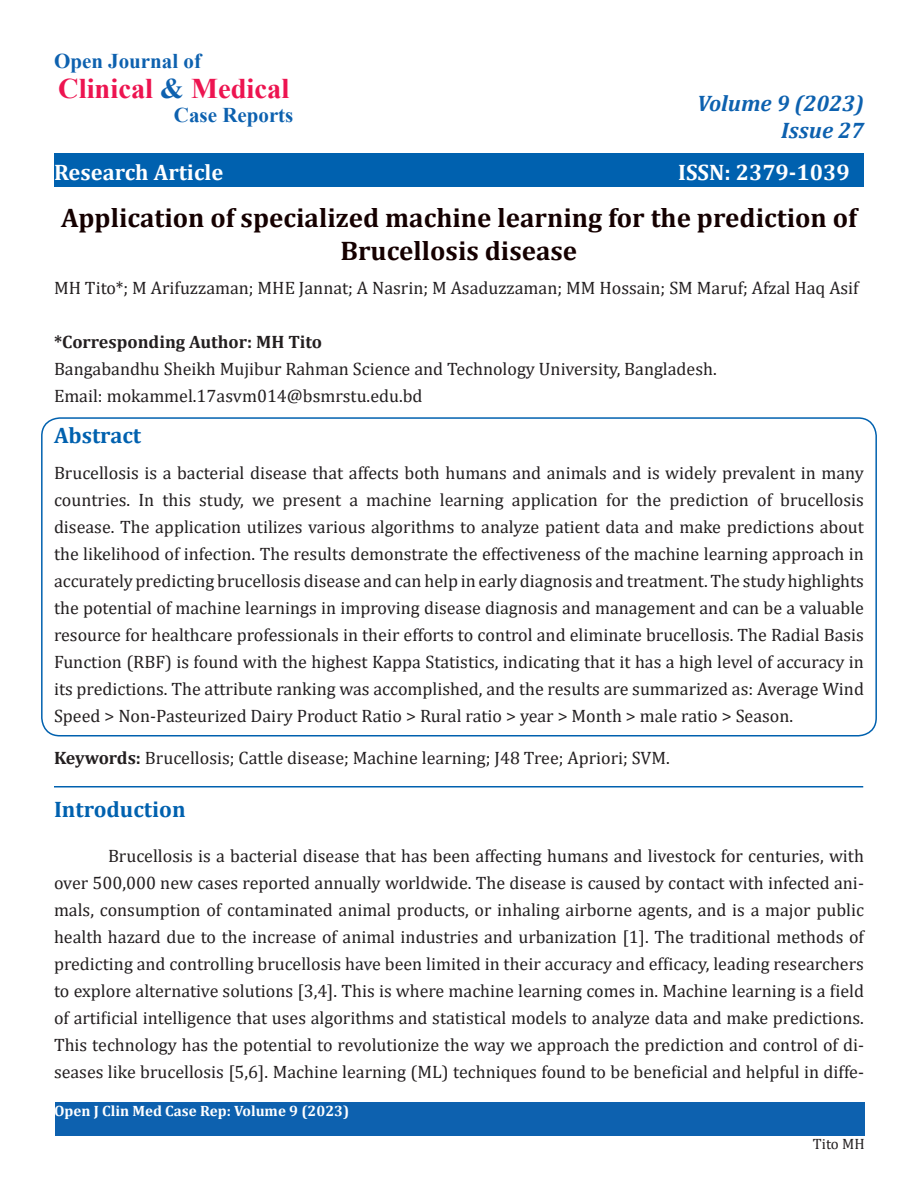
<style>
.page{position:relative;width:918px;height:1188px;background:#fff}
.page>*{position:absolute;margin:0;border:0;box-sizing:border-box;transform-origin:0 0}
.t1{font:700 28.5px "Times New Roman";color:#ed1450}
.t2{font:700 27px/33px "Cambria";color:#150000;text-align:center}
.t3{font:700 22.5px "Cambria";color:#fff}
.t4{font:italic 700 22.5px "Cambria";color:#0d61af}
.t5{font:700 22.5px "Cambria";color:#0061af}
.t6{font:700 21px "Times New Roman";color:#0d61af}
.t7{font:18px/27px "Cambria";color:#231f20;text-align:justify}
.t8{font:700 18px "Cambria";color:#231f20}
.t9{font:700 15px "Cambria";color:#fff}
.t10{font:15px "Cambria";color:#231f20}
.s1{color:#0d61af}
.s2{font-weight:700}
</style>
<div class="page">
<div style="left:54px;top:153px;width:810px;height:34px;background:#0061af"></div>
<div style="left:55px;top:1102px;width:810px;height:34px;background:#0d61af"></div>
<div style="left:41px;top:417px;width:836px;height:320px;border:2px solid #0061af;border-radius:18px"></div>
<hr style="left:54px;top:786px;width:809px;height:2px;background:#0061af">
<p class="t6" style="left:54px;top:46px;width:149px">Open Journal of</p>
<p class="t1" style="left:58px;top:68px;width:233px">Clinical <span class="s1">&amp;</span> Medical</p>
<p class="t6" style="left:174px;top:100px;width:121px">Case Reports</p>
<p class="t3" style="left:54px;top:156px;width:171px">Research Article</p>
<p class="t4" style="left:697px;top:88px;width:168px">Volume 9 (2023)</p>
<p class="t4" style="left:781px;top:115px;width:84px">Issue 27</p>
<p class="t3" style="left:678px;top:156px;width:173px">ISSN: 2379-1039</p>
<p class="t2" style="left:61px;top:200px;width:797px">Application of specialized machine learning for the prediction of<br>Brucellosis disease</p>
<p class="t7" style="left:54px;top:274px;width:806px">MH Tito*; M Arifuzzaman; MHE Jannat; A Nasrin; M Asaduzzaman; MM Hossain; SM Maruf; Afzal Haq Asif</p>
<p class="t8" style="left:54px;top:329px;width:270px">*Corresponding Author: MH Tito</p>
<p class="t7" style="left:54px;top:355px;width:664px">Bangabandhu Sheikh Mujibur Rahman Science and Technology University, Bangladesh.</p>
<p class="t7" style="left:54px;top:382px;width:370px">Email: mokammel.17asvm014@bsmrstu.edu.bd</p>
<p class="t5" style="left:54px;top:419px;width:89px">Abstract</p>
<p class="t7" style="left:54px;top:459px;width:812px">Brucellosis is a bacterial disease that affects both humans and animals and is widely prevalent in many countries. In this study, we present a machine learning application for the prediction of brucellosis disease. The application utilizes various algorithms to analyze patient data and make predictions about the likelihood of infection. The results demonstrate the effectiveness of the machine learning approach in accurately predicting brucellosis disease and can help in early diagnosis and treatment. The study highlights the potential of machine learnings in improving disease diagnosis and management and can be a valuable resource for healthcare professionals in their efforts to control and eliminate brucellosis. The Radial Basis Function (RBF) is found with the highest Kappa Statistics, indicating that it has a high level of accuracy in its predictions. The attribute ranking was accomplished, and the results are summarized as: Average Wind Speed &gt; Non-Pasteurized Dairy Product Ratio &gt; Rural ratio &gt; year &gt; Month &gt; male ratio &gt; Season.</p>
<p class="t7" style="left:54px;top:744px;width:617px"><span class="s2">Keywords:</span> Brucellosis; Cattle disease; Machine learning; J48 Tree; Apriori; SVM.</p>
<p class="t5" style="left:54px;top:793px;width:133px">Introduction</p>
<p class="t7" style="left:54px;top:842px;width:812px;text-indent:54px">Brucellosis is a bacterial disease that has been affecting humans and livestock for centuries, with over 500,000 new cases reported annually worldwide. The disease is caused by contact with infected ani&shy;mals, consumption of contaminated animal products, or inhaling airborne agents, and is a major public health hazard due to the increase of animal industries and urbanization [1]. The traditional methods of predicting and controlling brucellosis have been limited in their accuracy and efficacy, leading researchers to explore alternative solutions [3,4]. This is where machine learning comes in. Machine learning is a field of artificial intelligence that uses algorithms and statistical models to analyze data and make predictions.<br>This technology has the potential to revolutionize the way we approach the prediction and control of di&shy;seases like brucellosis [5,6]. Machine learning (ML) techniques found to be beneficial and helpful in diffe-</p>
<p class="t9" style="left:54px;top:1100px;width:297px">Open J Clin Med Case Rep: Volume 9 (2023)</p>
<p class="t10" style="left:813px;top:1135px;width:53px">Tito MH</p>
</div>
